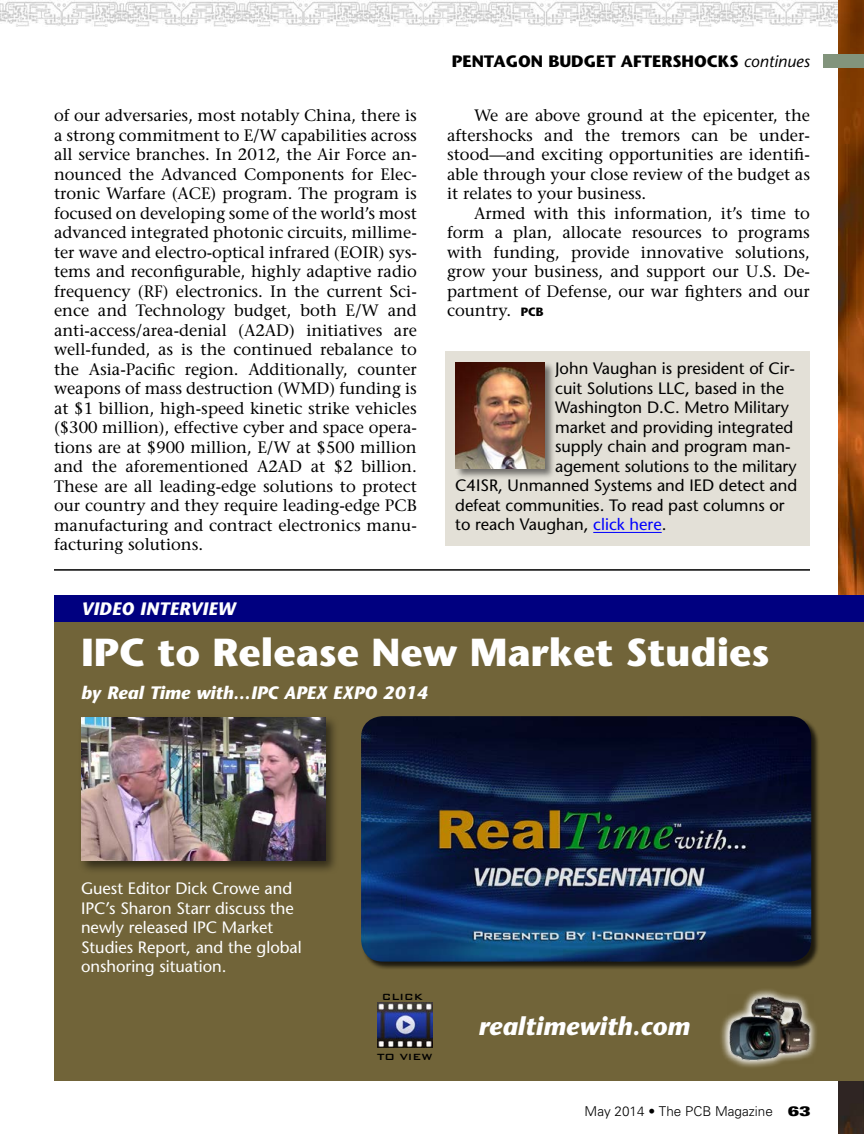
<style>
.page{position:relative;width:864px;height:1134px;background:#fff}
.page>*{position:absolute;margin:0;border:0;box-sizing:border-box;transform-origin:0 0}
.t1{font:700 39px "Stone Sans";color:#fff}
.t2{font:italic 700 25.5px "Stone Sans";color:#fff}
.t3{font:italic 700 18px "Stone Sans";color:#fff}
.t4{font:16.5px/19.5px "Stone Serif";color:#000;text-align:justify}
.t5{font:16.5px "Stone Sans";color:#000}
.t6{font:16.5px/19.5px "Stone Sans";color:#fff}
.t7{font:700 16.5px "Stone Sans";color:#000}
.t8{font:italic 16.5px "Stone Sans";color:#000}
.t9{font:300 13.5px "Univers";color:#000}
.t10{font:500 12px "Bank Gothic BT";color:#000}
.s1{font-family:"Stone Sans";font-weight:700;font-size:12px}
.s2{color:#00f}
.s3{font-weight:900;font-stretch:expanded}
</style>
<div class="page">
<img style="left:0;top:0;width:838px;height:27px">
<img style="left:838px;top:0;width:26px;height:1134px">
<div style="left:824px;top:54px;width:40px;height:14px;background:#82947c"></div>
<div style="left:446px;top:351px;width:364px;height:194px;background:#e3e0d7"></div>
<hr style="left:593px;top:532px;width:69px;height:1px;background:#00f">
<div style="left:455px;top:362px;width:100px;height:117px;background:#000;opacity:.5"></div>
<img style="left:455px;top:362px;width:89px;height:106px">
<div style="left:54px;top:595px;width:810px;height:486px;background:#716439"></div>
<div style="left:78px;top:714px;width:261px;height:161px;background:#000;opacity:.55"></div>
<img style="left:81px;top:718px;width:244px;height:143px">
<div style="left:361px;top:717px;width:459px;height:253px;background:#000;opacity:.75"></div>
<img style="left:361px;top:716px;width:450px;height:246px">
<div style="left:719px;top:987px;width:99px;height:82px;background:#fff;opacity:.98"></div>
<img style="left:727px;top:995px;width:86px;height:69px">
<img style="left:378px;top:1002px;width:55px;height:46px">
<div style="left:54px;top:595px;width:810px;height:27px;background:#000080"></div>
<hr style="left:54px;top:569px;width:756px;height:2px;background:#000">
<p class="t7" style="left:452px;top:51px;width:13px">pentagon</p>
<p class="t7" style="left:548px;top:51px;width:13px">budget</p>
<p class="t7" style="left:621px;top:51px;width:12px">aftershocks</p>
<p class="t8" style="left:744px;top:51px;width:68px">continues</p>
<p class="t4" style="left:54px;top:105px;width:364px">of our adversaries, most notably China, there is a strong commitment to E/W capabilities across all service branches. In 2012, the Air Force an&shy;nounced the Advanced Components for Elec&shy;tronic Warfare (ACE) program. The program is focused on developing some of the world’s most advanced integrated photonic circuits, millime&shy;ter wave and electro-optical infrared (EOIR) sys&shy;tems and reconfigurable, highly adaptive radio frequency (RF) electronics. In the current Sci&shy;ence and Technology budget, both E/W and anti-access/area-denial (A2AD) initiatives are well-funded, as is the continued rebalance to the Asia-Pacific region. Additionally, counter weapons of mass destruction (WMD) funding is at $1 billion, high-speed kinetic strike vehicles ($300 million), effective cyber and space opera&shy;tions are at $900 million, E/W at $500 million and the aforementioned A2AD at $2 billion.<br>These are all leading-edge solutions to protect our country and they require leading-edge PCB manufacturing and contract electronics manu&shy;facturing solutions.</p>
<p class="t4" style="left:447px;top:106px;width:364px;text-indent:27px">We are above ground at the epicenter, the aftershocks and the tremors can be under&shy;stood—and exciting opportunities are identifi&shy;able through your close review of the budget as it relates to your business.</p>
<p class="t4" style="left:447px;top:203px;width:364px;text-indent:27px">Armed with this information, it’s time to form a plan, allocate resources to programs with funding, provide innovative solutions, grow your business, and support our U.S. De&shy;partment of Defense, our war fighters and our country. <span class="s1">PCB</span></p>
<p class="t5" style="left:555px;top:358px;width:241px">John Vaughan is president of Cir-</p>
<p class="t5" style="left:555px;top:378px;width:231px">cuit Solutions LLC, based in the</p>
<p class="t5" style="left:555px;top:397px;width:236px">Washington D.C. Metro M ilitary</p>
<p class="t5" style="left:555px;top:417px;width:240px">market and providing integrated</p>
<p class="t5" style="left:555px;top:437px;width:237px">supply chain and program man-</p>
<p class="t5" style="left:555px;top:456px;width:243px">agement solutions to the military</p>
<p class="t5" style="left:455px;top:476px;width:343px">C4ISR, Unmanned Systems and IED detect and</p>
<p class="t5" style="left:455px;top:495px;width:331px">defeat communities. To read past columns or</p>
<p class="t5" style="left:455px;top:515px;width:213px">to reach Vaughan, <span class="s2">click here</span>.</p>
<p class="t3" style="left:81px;top:597px;width:156px">video interview</p>
<h1 class="t1" style="left:81px;top:628px;width:690px">IPC to Release New Market Studies</h1>
<p class="t3" style="left:81px;top:682px;width:349px">by Real Time with...IPC APEX EXPO 2014</p>
<p class="t6" style="left:81px;top:878px;width:222px">Guest Editor Dick Crowe and<br>IPC’s Sharon Starr discuss the newly released IPC M arket<br>Studies Report, and the global onshoring situation.</p>
<p class="t10" style="left:382px;top:990px;width:43px">Click</p>
<p class="t10" style="left:377px;top:1050px;width:57px">To View</p>
<h2 class="t2" style="left:478px;top:1010px;width:213px">realtimewith.com</h2>
<p class="t9" style="left:585px;top:1104px;width:228px">May 2014 • The PCB Magazine <span class="s3">63</span></p>
</div>
